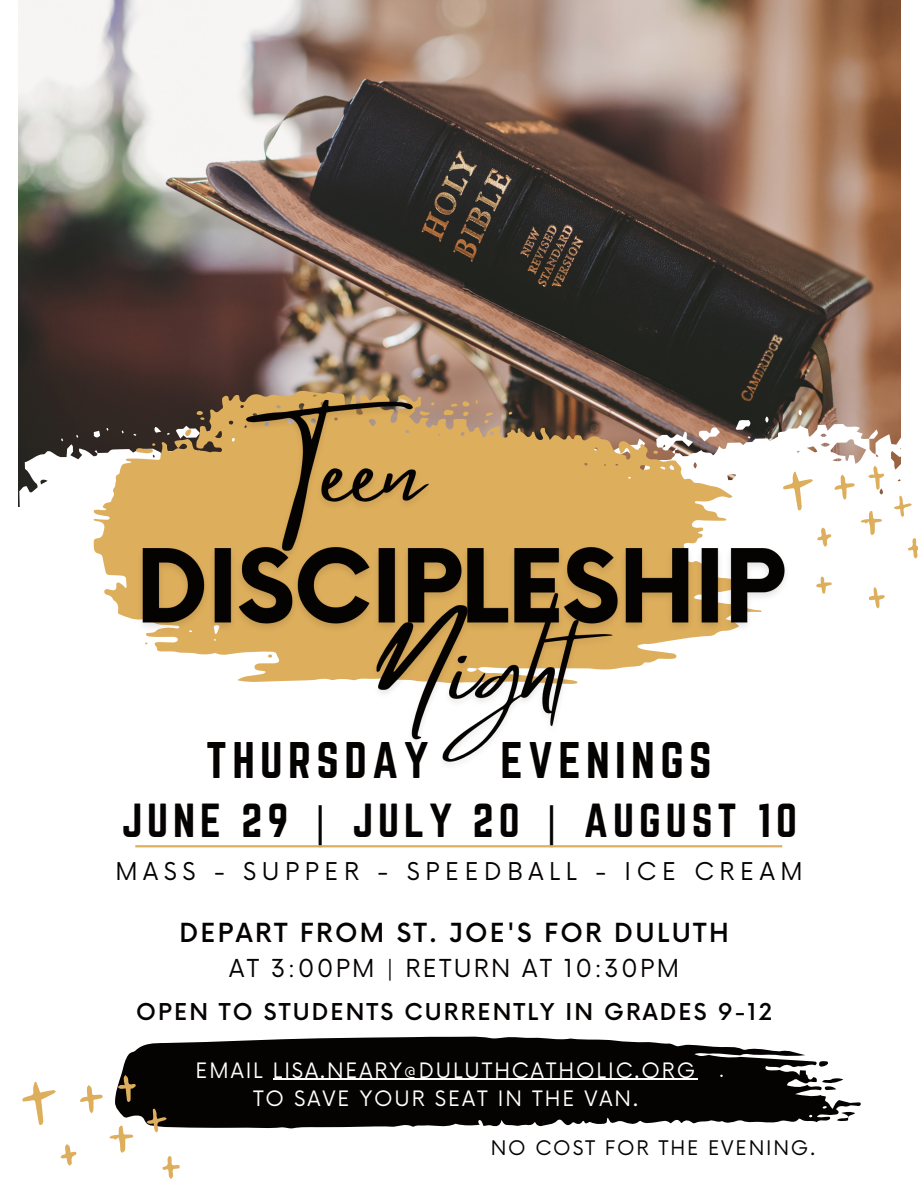
<style>
.page{position:relative;width:918px;height:1188px;background:#fff}
.page>*{position:absolute;margin:0;border:0;box-sizing:border-box;transform-origin:0 0}
.t1{font:45px "Norwester";letter-spacing:.12em;color:#050202}
.t2{font:41.85px "Norwester";letter-spacing:.12em;color:#050202}
.t3{font:500 25.65px "Now";letter-spacing:.095em;color:#050202}
.t4{font:24.15px "Now";letter-spacing:.095em;color:#050202}
.t5{font:23.85px "Now";letter-spacing:.235em;color:#050202}
.t6{font:500 22.65px "Now";letter-spacing:.095em;color:#050202}
.t7{font:20.7px "Now";letter-spacing:.095em;color:#fff}
.t8{font:19.65px "Now";letter-spacing:.095em;color:#050202}
.s1{font-family:"Noto Sans"}
</style>
<div class="page">
<img style="left:18px;top:0;width:882px;height:420px">
<svg style="left:18px;top:420px;width:883px;height:428px"></svg>
<svg style="left:869px;top:429px;width:10px;height:10px"></svg>
<svg style="left:798px;top:409px;width:4px;height:7px"></svg>
<svg style="left:43px;top:645px;width:6px;height:7px"></svg>
<svg style="left:869px;top:680px;width:5px;height:7px"></svg>
<svg style="left:114px;top:779px;width:4px;height:6px"></svg>
<svg style="left:75px;top:798px;width:5px;height:6px"></svg>
<svg style="left:765px;top:416px;width:4px;height:7px"></svg>
<svg style="left:107px;top:804px;width:10px;height:9px"></svg>
<svg style="left:263px;top:769px;width:5px;height:3px"></svg>
<svg style="left:129px;top:740px;width:6px;height:8px"></svg>
<svg style="left:128px;top:703px;width:4px;height:3px"></svg>
<svg style="left:93px;top:390px;width:669px;height:294px;fill:#ddae5c"></svg>
<svg style="left:653px;top:426px;width:67px;height:28px"></svg>
<svg style="left:444px;top:401px;width:26px;height:15px"></svg>
<svg style="left:484px;top:412px;width:9px;height:11px"></svg>
<svg style="left:136px;top:443px;width:19px;height:10px"></svg>
<svg style="left:176px;top:411px;width:36px;height:28px"></svg>
<svg style="left:783px;top:466px;width:135px;height:143px"></svg>
<hr style="left:135px;top:845px;width:647px;height:2px;background:#ddae5c">
<svg style="left:121px;top:1036px;width:740px;height:93px;fill:#050202"></svg>
<hr style="left:273px;top:1079px;width:424px;height:1px;background:#fff">
<svg style="left:22px;top:1075px;width:186px;height:104px"></svg>
<img style="left:123px;top:526px;width:672px;height:143px">
<img style="left:235px;top:385px;width:204px;height:180px">
<img style="left:365px;top:583px;width:257px;height:192px">
<p class="t1" style="left:206px;top:733px;width:224px">THURSDAY</p>
<p class="t1" style="left:501px;top:733px;width:213px">EVENINGS</p>
<p class="t2" style="left:121px;top:795px;width:677px">JUNE 29 <span class="s1">|</span> JULY 20 <span class="s1">|</span> AUGUST 10</p>
<p class="t5" style="left:115px;top:859px;width:689px">MASS - SUPPER - SPEEDBALL - ICE CREAM</p>
<p class="t3" style="left:179px;top:919px;width:551px">DEPART FROM ST. JOE'S FOR DULUTH</p>
<p class="t4" style="left:229px;top:954px;width:451px">AT 3:00PM | RETURN AT 10:30PM</p>
<p class="t6" style="left:136px;top:1000px;width:637px">OPEN TO STUDENTS CURRENTLY IN GRADES 9-12</p>
<p class="t7" style="left:196px;top:1059px;width:501px">EMAIL LISA.NEARY@DULUTHCATHOLIC.ORG</p>
<p class="t7" style="left:253px;top:1087px;width:387px">TO SAVE YOUR SEAT IN THE VAN.</p>
<p class="t8" style="left:491px;top:1137px;width:326px">NO COST FOR THE EVENING.</p>
</div>
